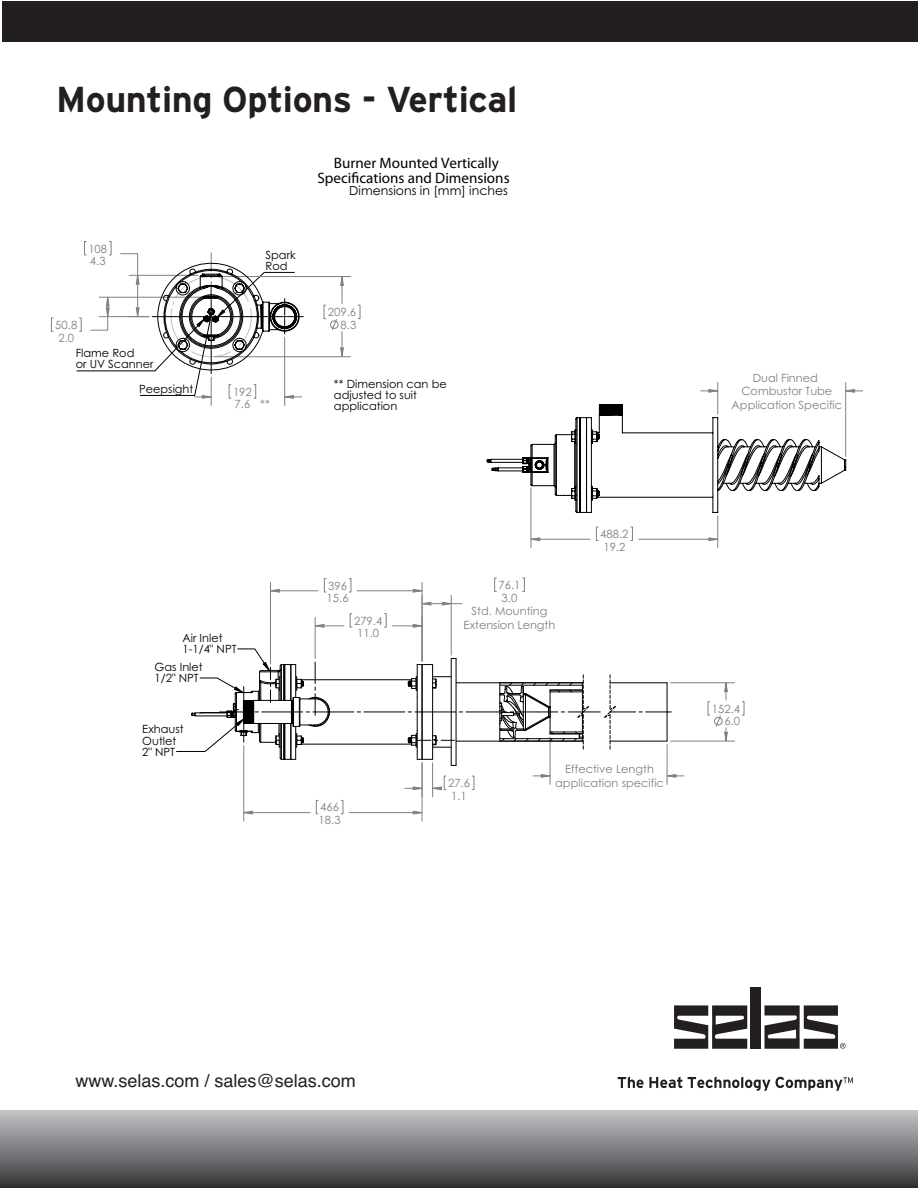
<style>
.page{position:relative;width:918px;height:1188px;background:#fff}
.page>*{position:absolute;margin:0;border:0;box-sizing:border-box;transform-origin:0 0}
.t1{font:700 36px "Interstate";letter-spacing:-.01em;color:#231f20}
.t2{font:18px "Helvetica";color:#231f20}
.t3{font:700 15.15px/15.1px "Century Gothic";color:#000;text-align:center}
.t4{font:12.45px "Century Gothic";color:#000}
.t5{font:11.4px/12.8px "Century Gothic";color:#808080}
.t6{font:11.4px/11.2px "Century Gothic";color:#000}
</style>
<div class="page">
<svg style="left:51px;top:318px;width:2px;height:14px"></svg>
<svg style="left:855px;top:390px;width:8px;height:2px"></svg>
<hr style="left:422px;top:763px;width:1px;height:58px;background:#808080">
<hr style="left:244px;top:746px;width:1px;height:75px;background:#808080">
<svg style="left:76px;top:241px;width:72px;height:131px"></svg>
<svg style="left:106px;top:275px;width:749px;height:539px"></svg>
<svg style="left:148px;top:252px;width:698px;height:261px"></svg>
<svg style="left:176px;top:635px;width:508px;height:155px"></svg>
<div style="left:2px;top:2px;width:916px;height:40px;background:#231f20"></div>
<div style="left:1px;top:1110px;width:917px;height:78px;background:linear-gradient(to bottom,#c3c6c9,#363638)"></div>
<svg style="left:674px;top:1005px;width:73px;height:44px"></svg>
<div style="left:751px;top:987px;width:10px;height:62px;background:#231f20"></div>
<svg style="left:765px;top:1005px;width:81px;height:44px"></svg>
<svg style="left:618px;top:1077px;width:64px;height:11px"></svg>
<svg style="left:688px;top:1077px;width:165px;height:14px"></svg>
<h1 class="t1" style="left:56px;top:86px;width:463px">Mounting Options - Vertical</h1>
<p class="t5" style="left:88px;top:243px;width:20px">108<br>4.3</p>
<p class="t5" style="left:55px;top:320px;width:23px">50.8<br>2.0</p>
<p class="t6" style="left:266px;top:250px;width:32px">Spark<br>Rod</p>
<h3 class="t3" style="left:318px;top:155px;width:194px">Burner Mounted Vertically<br>Specifications and Dimensions</h3>
<p class="t4" style="left:349px;top:186px;width:160px">Dimensions in [mm] inches</p>
<p class="t5" style="left:328px;top:307px;width:30px;text-align:right">209.6<br>8.3</p>
<p class="t6" style="left:76px;top:348px;width:79px">Flame Rod<br>or UV Scanner</p>
<p class="t6" style="left:139px;top:384px;width:56px">Peepsight</p>
<p class="t5" style="left:732px;top:372px;width:112px;line-height:13.5px;text-align:center">Dual Finned<br>Combustor Tube<br>Application Specific</p>
<p class="t6" style="left:334px;top:379px;width:114px">** Dimension can be adjusted to suit application</p>
<p class="t5" style="left:233px;top:386px;width:38px">192<br>7.6 **</p>
<p class="t6" style="left:182px;top:633px;width:56px">Air Inlet<br>1-1/4" NPT</p>
<p class="t6" style="left:155px;top:662px;width:50px">Gas Inlet<br>1/2" NPT</p>
<p class="t6" style="left:142px;top:725px;width:43px">Exhaust<br>Outlet<br>2" NPT</p>
<p class="t5" style="left:327px;top:580px;width:23px">396<br>15.6</p>
<p class="t5" style="left:354px;top:615px;width:30px">279.4<br>11.0</p>
<p class="t5" style="left:319px;top:802px;width:23px">466<br>18.3</p>
<p class="t5" style="left:464px;top:579px;width:93px;line-height:13.2px;text-align:center">76.1<br>3.0<br>Std. Mounting<br>Extension Length</p>
<p class="t5" style="left:600px;top:529px;width:30px">488.2<br>19.2</p>
<p class="t5" style="left:448px;top:778px;width:23px">27.6<br>1.1</p>
<p class="t5" style="left:555px;top:764px;width:110px;line-height:13.5px;text-align:center">Effective Length application specific</p>
<p class="t5" style="left:712px;top:703px;width:30px;text-align:right">152.4<br>6.0</p>
<h2 class="t2" style="left:75px;top:1074px;width:282px">www.selas.com / sales@selas.com</h2>
</div>
